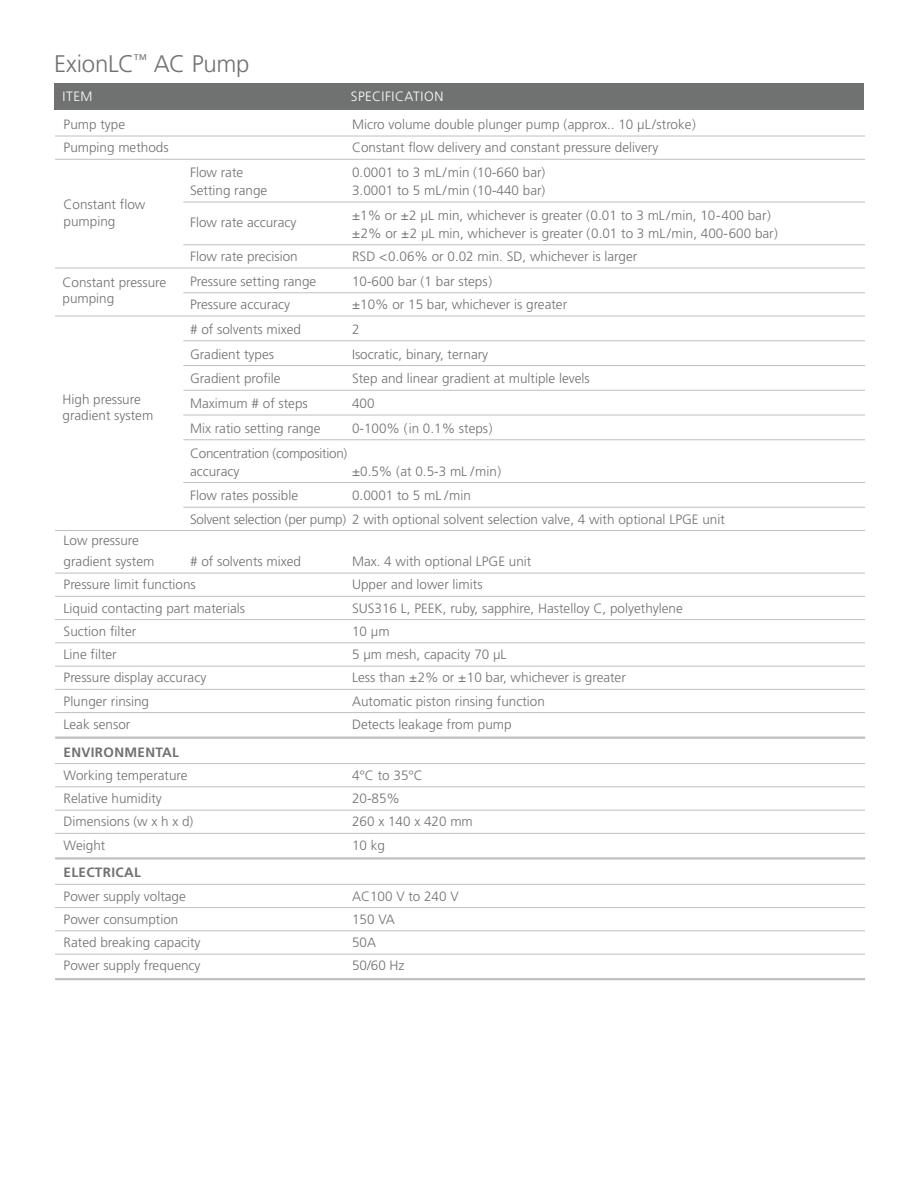
<style>
.page{position:relative;width:918px;height:1188px;background:#fff}
.page>*{position:absolute;margin:0;border:0;box-sizing:border-box;transform-origin:0 0}
.t1{font:300 24px "Frutiger LT Std";letter-spacing:-.01em;color:#707171}
.t2{font:300 13.5px/16.5px "Frutiger LT Std";color:#707171}
.t3{font:300 13.5px/18px "Frutiger LT Std";letter-spacing:-.02em;color:#707171}
.t4{font:700 13.5px "Frutiger LT Std";letter-spacing:.025em;color:#707171}
.t5{font:300 13.5px "Frutiger LT Std";letter-spacing:.035em;color:#fff}
</style>
<div class="page">
<div style="left:54px;top:83px;width:810px;height:27px;background:#707171"></div>
<hr style="left:55px;top:136px;width:810px;height:1px;background:#bebfc2">
<hr style="left:55px;top:159px;width:810px;height:1px;background:#bebfc2">
<hr style="left:183px;top:202px;width:682px;height:1px;background:#bebfc2">
<hr style="left:183px;top:244px;width:682px;height:1px;background:#bebfc2">
<hr style="left:55px;top:268px;width:810px;height:1px;background:#bebfc2">
<hr style="left:183px;top:292px;width:682px;height:1px;background:#bebfc2">
<hr style="left:55px;top:316px;width:810px;height:1px;background:#bebfc2">
<hr style="left:183px;top:340px;width:682px;height:1px;background:#bebfc2">
<hr style="left:183px;top:365px;width:682px;height:1px;background:#bebfc2">
<hr style="left:183px;top:390px;width:682px;height:1px;background:#bebfc2">
<hr style="left:183px;top:415px;width:682px;height:1px;background:#bebfc2">
<hr style="left:183px;top:439px;width:682px;height:1px;background:#bebfc2">
<hr style="left:183px;top:482px;width:682px;height:1px;background:#bebfc2">
<hr style="left:183px;top:507px;width:682px;height:1px;background:#bebfc2">
<hr style="left:55px;top:530px;width:810px;height:1px;background:#bebfc2">
<hr style="left:55px;top:573px;width:810px;height:1px;background:#bebfc2">
<hr style="left:55px;top:596px;width:810px;height:1px;background:#bebfc2">
<hr style="left:55px;top:619px;width:810px;height:1px;background:#bebfc2">
<hr style="left:55px;top:642px;width:810px;height:1px;background:#bebfc2">
<hr style="left:55px;top:666px;width:810px;height:1px;background:#bebfc2">
<hr style="left:55px;top:689px;width:810px;height:1px;background:#bebfc2">
<hr style="left:55px;top:712px;width:810px;height:1px;background:#bebfc2">
<hr style="left:55px;top:737px;width:810px;height:2px;background:#bebfc2">
<hr style="left:55px;top:763px;width:810px;height:1px;background:#bebfc2">
<hr style="left:55px;top:786px;width:810px;height:1px;background:#bebfc2">
<hr style="left:55px;top:810px;width:810px;height:1px;background:#bebfc2">
<hr style="left:55px;top:833px;width:810px;height:1px;background:#bebfc2">
<hr style="left:55px;top:857px;width:810px;height:3px;background:#bebfc2">
<hr style="left:55px;top:884px;width:810px;height:1px;background:#bebfc2">
<hr style="left:55px;top:907px;width:810px;height:1px;background:#bebfc2">
<hr style="left:55px;top:930px;width:810px;height:1px;background:#bebfc2">
<hr style="left:55px;top:954px;width:810px;height:1px;background:#bebfc2">
<hr style="left:55px;top:978px;width:810px;height:2px;background:#bebfc2">
<h1 class="t1" style="left:54px;top:50px;width:197px">ExionLC<sup>™</sup> AC Pump</h1>
<p class="t5" style="left:62px;top:89px;width:31px">ITEM</p>
<p class="t5" style="left:351px;top:89px;width:94px">SPECIFICATION</p>
<p class="t2" style="left:64px;top:116px;width:63px">Pump type</p>
<p class="t2" style="left:352px;top:116px;width:345px">Micro volume double plunger pump (approx.. 10 µL/stroke)</p>
<p class="t2" style="left:64px;top:140px;width:107px">Pumping methods</p>
<p class="t2" style="left:352px;top:140px;width:308px">Constant flow delivery and constant pressure delivery</p>
<p class="t2" style="left:190px;top:164px;width:55px">Flow rate</p>
<p class="t2" style="left:352px;top:164px;width:195px">0.0001 to 3 mL/min (10-660 bar)</p>
<p class="t2" style="left:190px;top:182px;width:79px">Setting range</p>
<p class="t2" style="left:352px;top:182px;width:195px">3.0001 to 5 mL/min (10-440 bar)</p>
<p class="t2" style="left:190px;top:215px;width:108px">Flow rate accuracy</p>
<p class="t2" style="left:352px;top:206px;width:427px;line-height:18px">±1% or ±2 µL min, whichever is greater (0.01 to 3 mL/min, 10-400 bar) ±2% or ±2 µL min, whichever is greater (0.01 to 3 mL/min, 400-600 bar)</p>
<p class="t2" style="left:190px;top:248px;width:109px">Flow rate precision</p>
<p class="t2" style="left:352px;top:248px;width:287px">RSD &lt;0.06% or 0.02 min. SD, whichever is larger</p>
<p class="t2" style="left:190px;top:273px;width:128px">Pressure setting range</p>
<p class="t2" style="left:352px;top:273px;width:142px">10-600 bar (1 bar steps)</p>
<p class="t2" style="left:190px;top:296px;width:101px">Pressure accuracy</p>
<p class="t2" style="left:352px;top:296px;width:217px">±10% or 15 bar, whichever is greater</p>
<p class="t2" style="left:190px;top:321px;width:113px"># of solvents mixed</p>
<p class="t2" style="left:352px;top:321px;width:9px">2</p>
<p class="t2" style="left:190px;top:346px;width:85px">Gradient types</p>
<p class="t2" style="left:352px;top:346px;width:138px">Isocratic, binary, ternary</p>
<p class="t2" style="left:190px;top:371px;width:92px">Gradient profile</p>
<p class="t2" style="left:352px;top:371px;width:239px">Step and linear gradient at multiple levels</p>
<p class="t2" style="left:190px;top:395px;width:119px">Maximum # of steps</p>
<p class="t2" style="left:352px;top:395px;width:24px">400</p>
<p class="t2" style="left:190px;top:420px;width:132px">Mix ratio setting range</p>
<p class="t2" style="left:352px;top:420px;width:142px">0-100% (in 0.1% steps)</p>
<p class="t3" style="left:190px;top:444px;width:159px">Concentration (composition) accuracy</p>
<p class="t2" style="left:64px;top:197px;width:83px">Constant flow pumping</p>
<p class="t2" style="left:63px;top:274px;width:105px">Constant pressure pumping</p>
<p class="t2" style="left:63px;top:391px;width:92px">High pressure gradient system</p>
<p class="t2" style="left:352px;top:463px;width:151px">±0.5% (at 0.5-3 mL /min)</p>
<p class="t2" style="left:190px;top:488px;width:110px">Flow rates possible</p>
<p class="t2" style="left:190px;top:484px;width:536px;line-height:23.2px;text-indent:162px">0.0001 to 5 mL /min<br>Solvent selection (per pump) 2 with optional solvent selection valve, 4 with optional LPGE unit</p>
<p class="t2" style="left:64px;top:530px;width:92px;line-height:20.9px">Low pressure gradient system</p>
<p class="t2" style="left:190px;top:553px;width:113px"># of solvents mixed</p>
<p class="t2" style="left:352px;top:553px;width:181px">Max. 4 with optional LPGE unit</p>
<p class="t2" style="left:64px;top:577px;width:134px">Pressure limit functions</p>
<p class="t2" style="left:352px;top:577px;width:132px">Upper and lower limits</p>
<p class="t2" style="left:64px;top:600px;width:183px">Liquid contacting part materials</p>
<p class="t2" style="left:352px;top:600px;width:332px">SUS316 L, PEEK, ruby, sapphire, Hastelloy C, polyethylene</p>
<p class="t2" style="left:64px;top:623px;width:74px">Suction filter</p>
<p class="t2" style="left:352px;top:623px;width:39px">10 µm</p>
<p class="t2" style="left:64px;top:646px;width:55px">Line filter</p>
<p class="t2" style="left:352px;top:646px;width:156px">5 µm mesh, capacity 70 µL</p>
<p class="t2" style="left:64px;top:670px;width:144px">Pressure display accuracy</p>
<p class="t2" style="left:352px;top:670px;width:275px">Less than ±2% or ±10 bar, whichever is greater</p>
<p class="t2" style="left:64px;top:693px;width:87px">Plunger rinsing</p>
<p class="t2" style="left:352px;top:693px;width:194px">Automatic piston rinsing function</p>
<p class="t2" style="left:64px;top:716px;width:68px">Leak sensor</p>
<p class="t2" style="left:352px;top:716px;width:161px">Detects leakage from pump</p>
<p class="t4" style="left:64px;top:744px;width:117px">ENVIRONMENTAL</p>
<p class="t2" style="left:64px;top:767px;width:126px">Working temperature</p>
<p class="t2" style="left:352px;top:767px;width:72px">4°C to 35°C</p>
<p class="t2" style="left:64px;top:790px;width:100px">Relative humidity</p>
<p class="t2" style="left:352px;top:790px;width:50px">20-85%</p>
<p class="t2" style="left:64px;top:814px;width:131px">Dimensions (w x h x d)</p>
<p class="t2" style="left:352px;top:814px;width:122px">260 x 140 x 420 mm</p>
<p class="t2" style="left:64px;top:837px;width:43px">Weight</p>
<p class="t2" style="left:352px;top:837px;width:35px">10 kg</p>
<p class="t4" style="left:64px;top:865px;width:79px">ELECTRICAL</p>
<p class="t2" style="left:64px;top:888px;width:124px">Power supply voltage</p>
<p class="t2" style="left:352px;top:888px;width:108px">AC100 V to 240 V</p>
<p class="t2" style="left:64px;top:911px;width:116px">Power consumption</p>
<p class="t2" style="left:352px;top:911px;width:44px">150 VA</p>
<p class="t2" style="left:64px;top:934px;width:139px">Rated breaking capacity</p>
<p class="t2" style="left:352px;top:934px;width:26px">50A</p>
<p class="t2" style="left:64px;top:958px;width:139px">Power supply frequency</p>
<p class="t2" style="left:352px;top:958px;width:54px">50/60 Hz</p>
</div>
